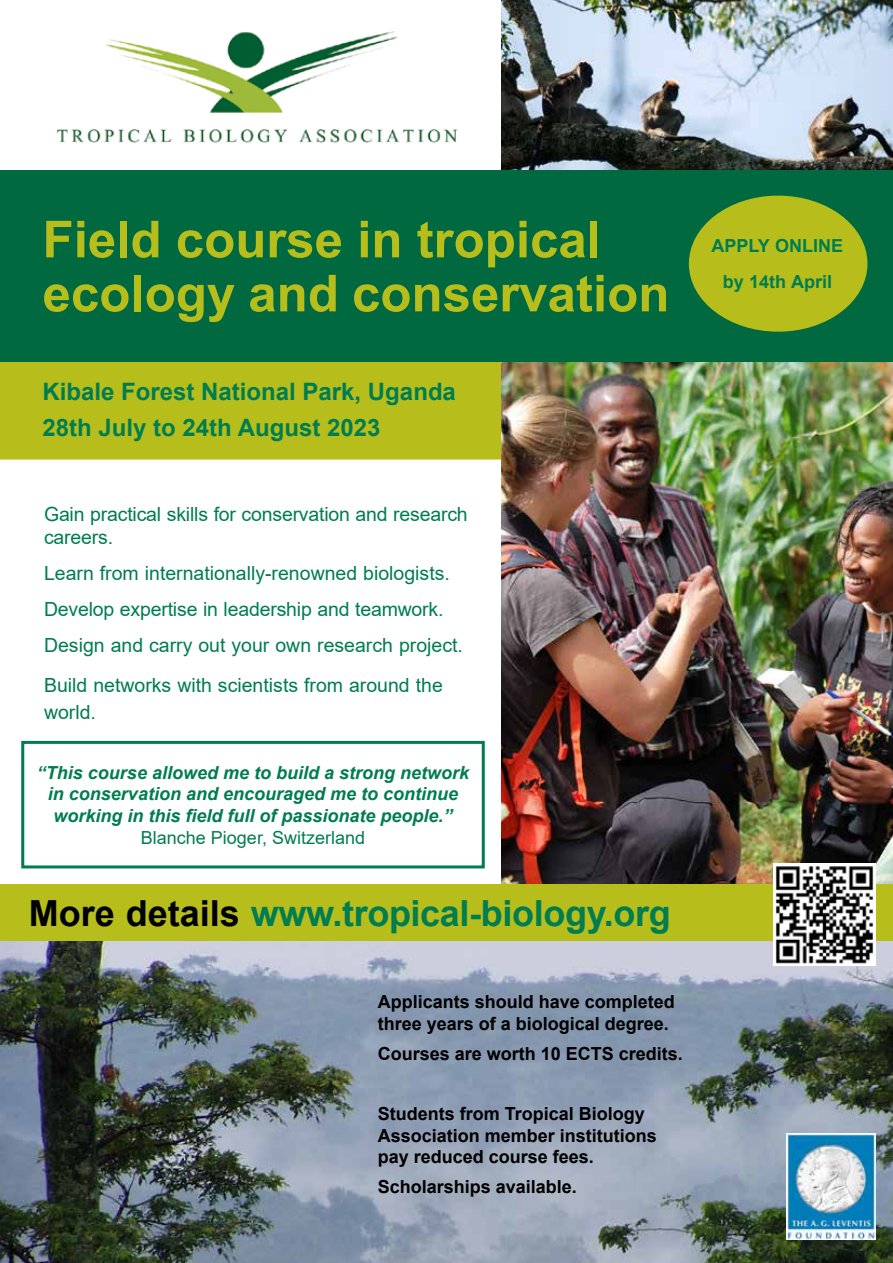
<style>
.page{position:relative;width:893px;height:1263px;background:#fff}
.page>*{position:absolute;margin:0;border:0;box-sizing:border-box;transform-origin:0 0}
.t1{font:700 51px/54px "Arial";color:#b7be1c}
.t2{font:700 36px "Arial";letter-spacing:-.01em;color:#007d50}
.t3{font:700 24px/35.5px "Arial";color:#007d50}
.t4{font:19.5px/36.2px "Arial";color:#007d50}
.t5{font:700 18px/21.6px "Arial";color:#000}
.t6{font:italic 700 18px/21.6px "Arial";color:#007d50;text-align:center}
.t7{font:18px "Arial";color:#007d50}
.t8{font:700 18px/36px "Arial";color:#007d50;text-align:center}
.s1{color:#000}
</style>
<div class="page">
<div style="left:0;top:353px;width:542px;height:107px;background:#b7be1c"></div>
<img style="left:502px;top:361px;width:391px;height:523px">
<img style="left:502px;top:0;width:391px;height:170px">
<img style="left:0;top:941px;width:893px;height:322px">
<img style="left:56px;top:31px;width:402px;height:112px">
<img style="left:787px;top:1133px;width:89px;height:106px">
<div style="left:0;top:170px;width:893px;height:191px;background:#006940"></div>
<div style="left:0;top:884px;width:893px;height:57px;background:#b7be1c"></div>
<div style="left:21px;top:741px;width:464px;height:127px;border:3px solid #007d50"></div>
<div style="left:690px;top:196px;width:177px;height:135px;background:#b7be1c;border-radius:50%"></div>
<img style="left:774px;top:863px;width:102px;height:102px">
<h1 class="t1" style="left:43px;top:213px;width:628px">Field course in tropical ecology and conservation</h1>
<p class="t3" style="left:43px;top:374px;width:415px">Kibale Forest National Park, Uganda<br>28th July to 24th August 2023</p>
<p class="t4" style="left:44px;top:502px;width:425px;line-height:23.4px">Gain practical skills for conservation and research careers.</p>
<p class="t4" style="left:44px;top:555px;width:420px">Learn from internationally-renowned biologists.<br>Develop expertise in leadership and teamwork.<br>Design and carry out your own research project.</p>
<p class="t4" style="left:44px;top:672px;width:400px;line-height:27px">Build networks with scientists from around the world.</p>
<p class="t6" style="left:37px;top:762px;width:434px">“This course allowed me to build a strong network in conservation and encouraged me to continue working in this field full of passionate people.”</p>
<p class="t7" style="left:141px;top:825px;width:226px">Blanche Pioger, Switzerland</p>
<h2 class="t2" style="left:29px;top:888px;width:643px"><span class="s1">More details</span> www.tropical-biology.org</h2>
<p class="t5" style="left:378px;top:991px;width:299px">Applicants should have completed three years of a biological degree.</p>
<p class="t5" style="left:378px;top:1043px;width:307px">Courses are worth 10 ECTS credits.</p>
<p class="t5" style="left:378px;top:1103px;width:281px">Students from Tropical Biology<br>Association member institutions pay reduced course fees.</p>
<p class="t5" style="left:378px;top:1176px;width:201px">Scholarships available.</p>
<p class="t8" style="left:712px;top:228px;width:133px">APPLY ONLINE by 14th April</p>
</div>
